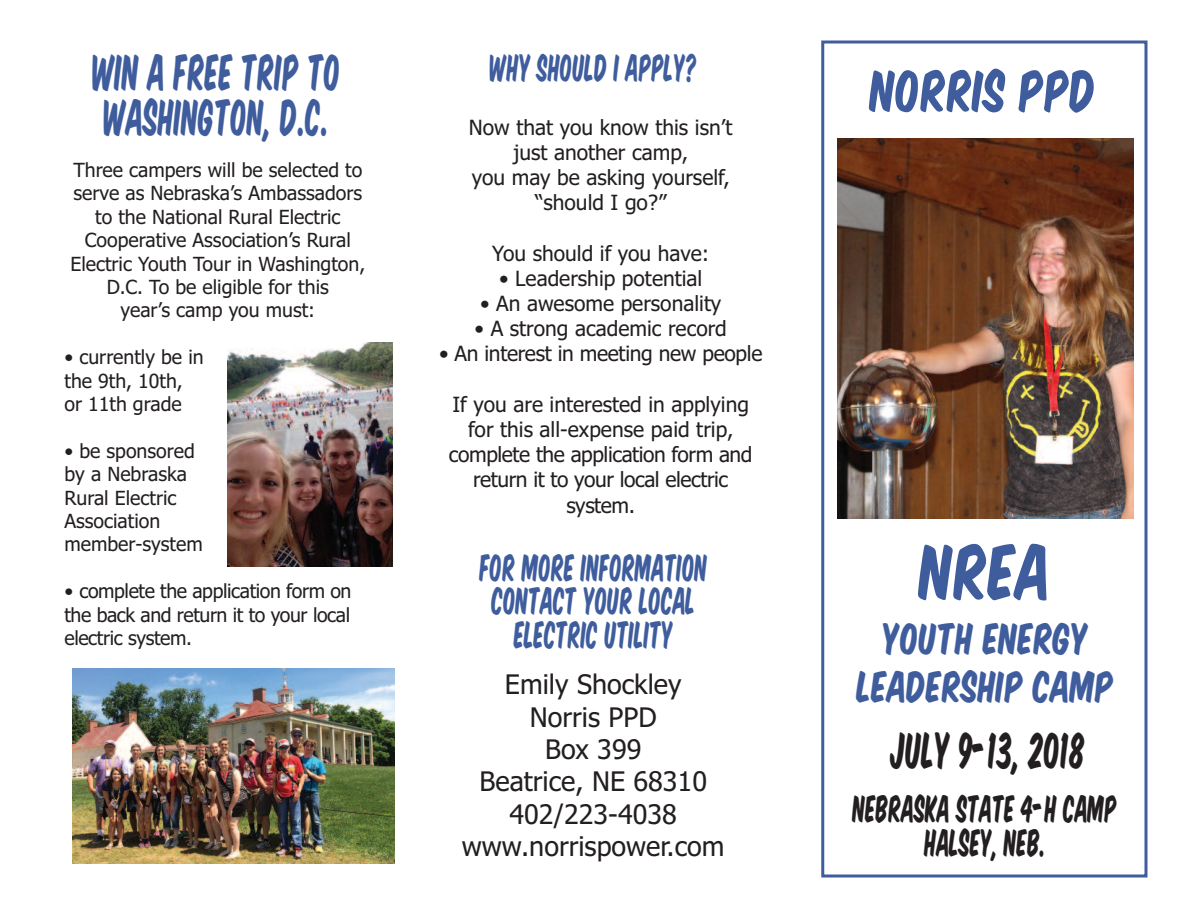
<style>
.page{position:relative;width:1188px;height:918px;background:#fff}
.page>*{position:absolute;margin:0;border:0;box-sizing:border-box;transform-origin:0 0}
.t1{font:72px "Komika Title";color:#3f5d9d}
.t2{font:54px "Komika Title";color:#3f5d9d}
.t3{font:40.5px/48.6px "Komika Title";color:#3f5d9d;text-align:center}
.t4{font:36px/45.3px "Komika Title Tall";color:#3f5d9d;text-align:center}
.t5{font:36px "Komika Title Tall";color:#231f20}
.t6{font:27px/32.4px "Tahoma";color:#231f20;text-align:center}
.t7{font:27px/33.9px "Komika Title Tall";color:#3f5d9d;text-align:center}
.t8{font:27px/33.9px "Komika Title Tall";color:#231f20;text-align:center}
.t9{font:21px/25.2px "Tahoma";color:#231f20;text-align:center}
.t10{font:21px/25.2px "Tahoma";letter-spacing:-.02em;color:#231f20;text-align:center}
.t11{font:19.5px/23.4px "Tahoma";color:#231f20}
</style>
<div class="page">
<div style="left:821px;top:40px;width:326px;height:838px;border:3px solid #3f5d9d"></div>
<img style="left:73px;top:668px;width:321px;height:196px">
<img style="left:227px;top:343px;width:165px;height:224px">
<img style="left:837px;top:139px;width:297px;height:379px">
<h3 class="t4" style="left:92px;top:55px;width:250px">WIN A FREE TRIP TO<br>WASHINGTON, D.C.</h3>
<p class="t11" style="left:70px;top:158px;width:296px;text-align:center">Three campers will be selected to serve as Nebraska’s Ambassadors to the National Rural Electric<br>Cooperative Association’s Rural<br>Electric Youth Tour in Washington,<br>D.C. To be eligible for this<br>year’s camp you must:</p>
<p class="t11" style="left:65px;top:346px;width:141px">• currently be in the 9th, 10th, or 11th grade</p>
<p class="t11" style="left:65px;top:439px;width:140px">• be sponsored by a Nebraska<br>Rural Electric<br>Association member-system</p>
<p class="t11" style="left:64px;top:580px;width:289px;text-align:justify">• complete the application form on the back and return it to your local electric system.</p>
<h3 class="t7" style="left:490px;top:55px;width:210px">WHY SHOULD I APPLY?</h3>
<p class="t9" style="left:469px;top:115px;width:265px">Now that you know this isn’t just another camp,<br>you may be asking yourself, “should I go?”</p>
<p class="t9" style="left:492px;top:241px;width:219px">You should if you have:</p>
<p class="t9" style="left:499px;top:266px;width:205px">• Leadership potential</p>
<p class="t9" style="left:480px;top:291px;width:243px">• An awesome personality</p>
<p class="t9" style="left:475px;top:316px;width:254px">• A strong academic record</p>
<p class="t9" style="left:439px;top:342px;width:325px">• An interest in meeting new people</p>
<p class="t10" style="left:449px;top:392px;width:305px">If you are interested in applying for this all-expense paid trip, complete the application form and return it to your local electric system.</p>
<h3 class="t7" style="left:480px;top:554px;width:229px">FOR MORE INFORMATION<br>CONTACT YOUR LOCAL<br>ELECTRIC UTILITY</h3>
<h3 class="t6" style="left:462px;top:669px;width:264px">Emily Shockley<br>Norris PPD<br>Box 399<br>Beatrice, NE 68310<br>402/223-4038 www.norrispower.com</h3>
<h2 class="t2" style="left:871px;top:50px;width:227px">NORRIS PPD</h2>
<h1 class="t1" style="left:921px;top:518px;width:132px">NREA</h1>
<h3 class="t3" style="left:858px;top:612px;width:259px">YOUTH ENERGY<br>LEADERSHIP CAMP</h3>
<h3 class="t5" style="left:891px;top:735px;width:196px">JULY 9-13, 2018</h3>
<h3 class="t8" style="left:853px;top:796px;width:266px">NEBRASKA STATE 4-H CAMP<br>HALSEY, NEB.</h3>
</div>
